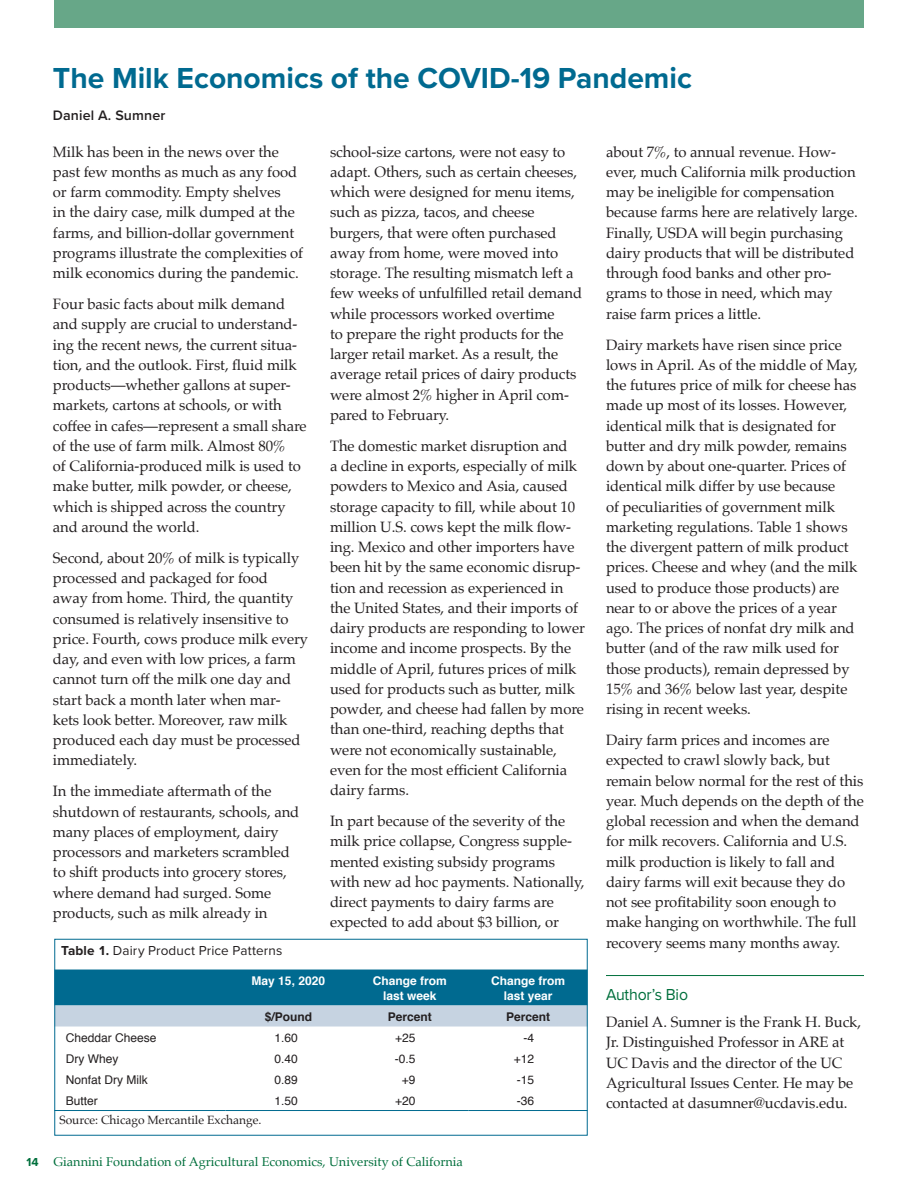
<style>
.page{position:relative;width:918px;height:1188px;background:#fff}
.page>*{position:absolute;margin:0;border:0;box-sizing:border-box;transform-origin:0 0}
.t1{font:700 30px "Proxima Nova";color:#006a90}
.t2{font:16.5px "Proxima Nova";letter-spacing:-.01em;color:#006f3c;scale:.96 1}
.t3{font:15px/20.2px "Palatino";letter-spacing:-.005em;color:#231f20}
.t4{font:600 14.25px "Proxima Nova";letter-spacing:.01em;color:#231f20}
.t5{font:13.5px "Proxima Nova";letter-spacing:.01em;color:#231f20}
.t6{font:12.75px "Palatino";color:#006f3c}
.t7{font:12px "Helvetica";color:#231f20}
.t8{font:700 12px/15px "Helvetica";color:#fff;text-align:center}
.t9{font:12px "Palatino";color:#231f20}
.t10{font:700 12px "Helvetica";color:#231f20}
.s1{font-weight:700}
.s2{font-family:"Proxima Nova";font-weight:700;font-size:12px}
</style>
<div class="page">
<div style="left:54px;top:0;width:810px;height:28px;background:#67a788"></div>
<hr style="left:606px;top:975px;width:258px;height:1px;background:#006f3c">
<svg style="left:56px;top:970px;width:530px;height:57px;background:#4c92af"></svg>
<hr style="left:54px;top:1110px;width:172px;height:1px;background:#006a90">
<hr style="left:226px;top:1110px;width:125px;height:1px;background:#006a90">
<hr style="left:351px;top:1110px;width:118px;height:1px;background:#006a90">
<hr style="left:469px;top:1110px;width:118px;height:1px;background:#006a90">
<h1 class="t1" style="left:53px;top:56px;width:641px">The Milk Economics of the COVID-19 Pandemic</h1>
<p class="t4" style="left:53px;top:105px;width:114px">Daniel A. Sumner</p>
<p class="t3" style="left:53px;top:141px;width:252px">Milk has been in the news over the past few months as much as any food or farm commodity. Empty shelves<br>in the dairy case, milk dumped at the farms, and billion-dollar government programs illustrate the complexities of milk economics during the pandemic.</p>
<p class="t3" style="left:53px;top:294px;width:255px">Four basic facts about milk demand and supply are crucial to understand&shy;ing the recent news, the current situa&shy;tion, and the outlook. First, fluid milk products—whether gallons at super&shy;markets, cartons at schools, or with coffee in cafes—represent a small share of the use of farm milk. Almost 80%<br>of California-produced milk is used to make butter, milk powder, or cheese, which is shipped across the country and around the world.</p>
<p class="t3" style="left:53px;top:548px;width:257px">Second, about 20% of milk is typically processed and packaged for food<br>away from home. Third, the quantity consumed is relatively insensitive to price. Fourth, cows produce milk every day, and even with low prices, a farm cannot turn off the milk one day and start back a month later when mar&shy;kets look better. Moreover, raw milk produced each day must be processed immediately.</p>
<p class="t3" style="left:53px;top:781px;width:248px">In the immediate aftermath of the shutdown of restaurants, schools, and many places of employment, dairy processors and marketers scrambled to shift products into grocery stores, where demand had surged. Some products, such as milk already in</p>
<p class="t5" style="left:61px;top:940px;width:223px"><span class="s1">Table 1.</span> Dairy Product Price Patterns</p>
<p class="t3" style="left:330px;top:141px;width:254px">school-size cartons, were not easy to adapt. Others, such as certain cheeses, which were designed for menu items, such as pizza, tacos, and cheese burgers, that were often purchased away from home, were moved into storage. The resulting mismatch left a few weeks of unfulfilled retail demand while processors worked overtime<br>to prepare the right products for the larger retail market. As a result, the average retail prices of dairy products were almost 2% higher in April com&shy;pared to February.</p>
<p class="t3" style="left:330px;top:436px;width:257px">The domestic market disruption and<br>a decline in exports, especially of milk powders to Mexico and Asia, caused storage capacity to fill, while about 10 million U.S. cows kept the milk flow&shy;ing. Mexico and other importers have been hit by the same economic disrup&shy;tion and recession as experienced in the United States, and their imports of dairy products are responding to lower income and income prospects. By the middle of April, futures prices of milk used for products such as butter, milk powder, and cheese had fallen by more than one-third, reaching depths that were not economically sustainable, even for the most efficient California dairy farms.</p>
<p class="t3" style="left:330px;top:811px;width:256px">In part because of the severity of the milk price collapse, Congress supple&shy;mented existing subsidy programs with new ad hoc payments. Nationally, direct payments to dairy farms are expected to add about $3 billion, or</p>
<p class="t8" style="left:252px;top:973px;width:75px">May 15, 2020</p>
<p class="t8" style="left:373px;top:973px;width:76px">Change from last week</p>
<p class="t8" style="left:491px;top:973px;width:76px">Change from last year</p>
<p class="t10" style="left:265px;top:1007px;width:49px">$/Pound</p>
<p class="t10" style="left:388px;top:1007px;width:46px">Percent</p>
<p class="t10" style="left:506px;top:1007px;width:46px">Percent</p>
<p class="t7" style="left:66px;top:1028px;width:92px">Cheddar Cheese</p>
<p class="t7" style="left:274px;top:1028px;width:25px">1.60</p>
<p class="t7" style="left:395px;top:1028px;width:22px">+25</p>
<p class="t7" style="left:524px;top:1028px;width:12px">-4</p>
<p class="t7" style="left:66px;top:1049px;width:54px">Dry Whey</p>
<p class="t7" style="left:274px;top:1049px;width:25px">0.40</p>
<p class="t7" style="left:395px;top:1049px;width:22px">-0.5</p>
<p class="t7" style="left:514px;top:1049px;width:22px">+12</p>
<p class="t7" style="left:66px;top:1070px;width:84px">Nonfat Dry Milk</p>
<p class="t7" style="left:274px;top:1070px;width:25px">0.89</p>
<p class="t7" style="left:402px;top:1070px;width:15px">+9</p>
<p class="t7" style="left:517px;top:1070px;width:19px">-15</p>
<p class="t7" style="left:66px;top:1091px;width:34px">Butter</p>
<p class="t7" style="left:274px;top:1091px;width:25px">1.50</p>
<p class="t7" style="left:395px;top:1091px;width:22px">+20</p>
<p class="t7" style="left:517px;top:1091px;width:19px">-36</p>
<p class="t9" style="left:59px;top:1110px;width:204px">Source: Chicago Mercantile Exchange.</p>
<p class="t6" style="left:26px;top:1151px;width:438px"><span class="s2">14</span> Giannini Foundation of Agricultural Economics, University of California</p>
<p class="t3" style="left:606px;top:141px;width:253px">about 7%, to annual revenue. How&shy;ever, much California milk production may be ineligible for compensation because farms here are relatively large.<br>Finally, USDA will begin purchasing dairy products that will be distributed through food banks and other pro&shy;grams to those in need, which may raise farm prices a little.</p>
<p class="t3" style="left:606px;top:334px;width:253px">Dairy markets have risen since price lows in April. As of the middle of May, the futures price of milk for cheese has made up most of its losses. However, identical milk that is designated for butter and dry milk powder, remains down by about one-quarter. Prices of identical milk differ by use because<br>of peculiarities of government milk marketing regulations. Table 1 shows the divergent pattern of milk product prices. Cheese and whey (and the milk used to produce those products) are near to or above the prices of a year ago. The prices of nonfat dry milk and butter (and of the raw milk used for those products), remain depressed by 15% and 36% below last year, despite rising in recent weeks.</p>
<p class="t3" style="left:606px;top:730px;width:260px">Dairy farm prices and incomes are expected to crawl slowly back, but remain below normal for the rest of this year. Much depends on the depth of the global recession and when the demand for milk recovers. California and U.S. milk production is likely to fall and dairy farms will exit because they do not see profitability soon enough to make hanging on worthwhile. The full recovery seems many months away.</p>
<p class="t2" style="left:606px;top:982px;width:87px">Author’s Bio</p>
<p class="t3" style="left:606px;top:1012px;width:257px">Daniel A. Sumner is the Frank H. Buck, Jr. Distinguished Professor in ARE at UC Davis and the director of the UC Agricultural Issues Center. He may be contacted at dasumner@ucdavis.edu.</p>
</div>
